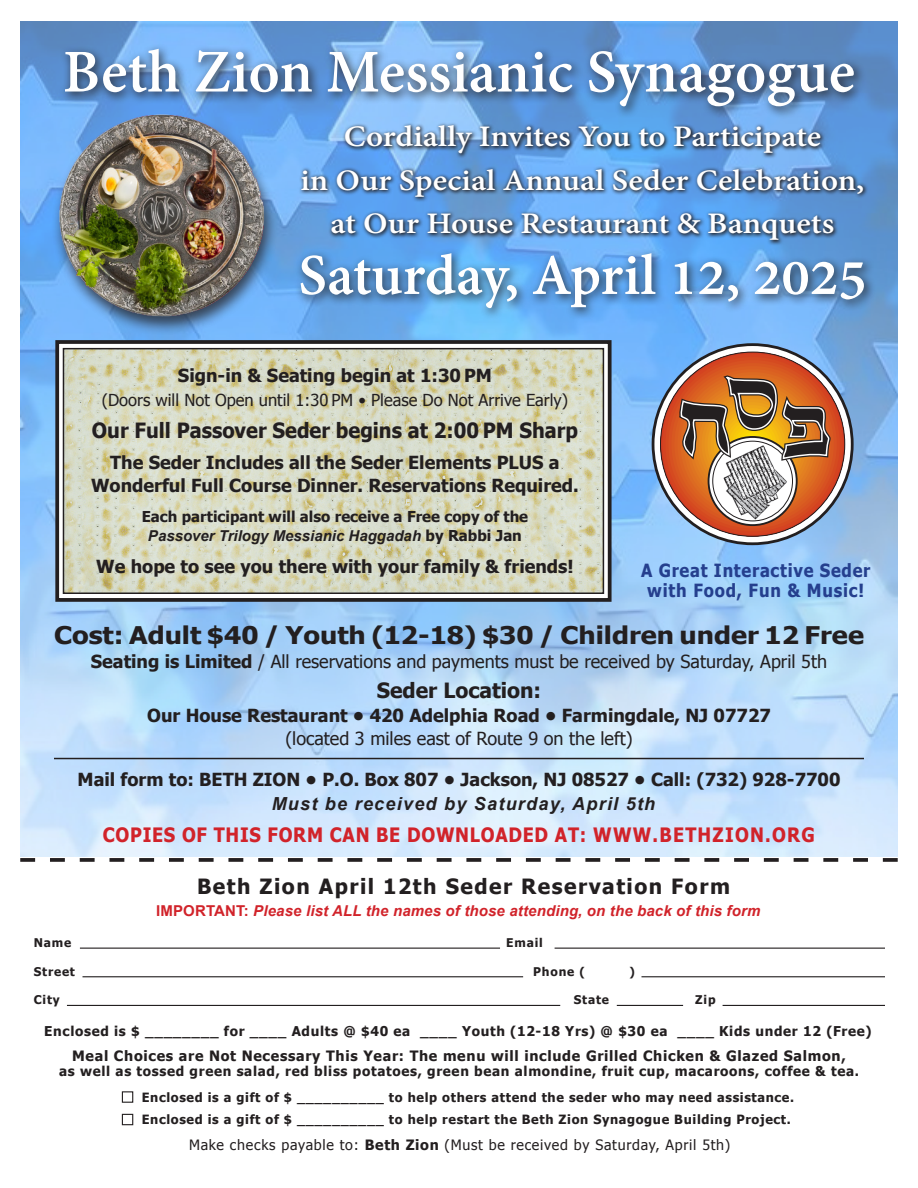
<style>
.page{position:relative;width:918px;height:1188px;background:#fff}
.page>*{position:absolute;margin:0;border:0;box-sizing:border-box;transform-origin:0 0}
.t1{font:700 66px "Adobe Devanagari";color:#fff}
.t2{font:700 63px "Adobe Devanagari";color:#fff}
.t3{font:700 32.4px/43.2px "Adobe Devanagari";color:#fff;text-align:center;scale:1.11 1}
.t4{font:700 24.3px "Tahoma";color:#231f20;scale:1.11 1}
.t5{font:700 21px "Tahoma";color:#231f20;scale:.95 1}
.t6{font:700 21px "Tahoma";letter-spacing:.07em;color:#231f20}
.t7{font:700 21px "Tahoma";color:#231f20}
.t8{font:700 19.8px "Tahoma";letter-spacing:.04em;color:#d1232a;scale:.91 1}
.t9{font:700 18.15px "Tahoma";letter-spacing:.045em;color:#253f8e;scale:.91 1}
.t10{font:700 18px "Tahoma";color:#231f20}
.t11{font:18px "Tahoma";color:#231f20}
.t12{font:italic 700 18px "Arial";letter-spacing:.07em;color:#231f20}
.t13{font:16.5px "Tahoma";color:#231f20}
.t14{font:italic 700 15px "Arial";letter-spacing:.01em;color:#d1232a}
.t15{font:700 15px "Tahoma";color:#231f20}
.t16{font:italic 700 15px "Arial";color:#231f20}
.t17{font:700 14.25px "Tahoma";letter-spacing:.05em;color:#231f20}
.t18{font:14.25px "Tahoma";letter-spacing:.05em;color:#231f20}
.t19{font:700 13.5px "Tahoma";letter-spacing:.05em;color:#231f20}
.t20{font:700 12.75px "Tahoma";letter-spacing:.05em;color:#231f20}
.t21{font:700 12px "Tahoma";letter-spacing:.07em;color:#231f20}
.s1{font-family:"Tahoma";font-style:normal}
.s2{font-weight:700}
.s3{font-style:normal}
</style>
<div class="page">
<img style="left:20px;top:21px;width:878px;height:835px">
<div style="left:59px;top:43px;width:807px;height:77px;background:#231f20;opacity:.75"></div>
<div style="left:52px;top:112px;width:226px;height:223px;background:#231f20;opacity:.75"></div>
<img style="left:53px;top:108px;width:217px;height:214px">
<svg style="left:298px;top:122px;width:571px;height:124px;background:#588bc3"></svg>
<div style="left:294px;top:248px;width:582px;height:73px;background:#231f20;opacity:.75"></div>
<hr style="left:80px;top:948px;width:420px;height:1px;background:#231f20">
<hr style="left:555px;top:948px;width:330px;height:1px;background:#231f20">
<div style="left:122px;top:1091px;width:11px;height:12px;border:1px solid #231f20"></div>
<div style="left:122px;top:1114px;width:11px;height:11px;border:1px solid #231f20"></div>
<hr style="left:83px;top:976px;width:440px;height:1px;background:#231f20">
<hr style="left:641px;top:976px;width:244px;height:1px;background:#231f20">
<hr style="left:67px;top:1005px;width:493px;height:1px;background:#231f20">
<hr style="left:617px;top:1005px;width:66px;height:1px;background:#231f20">
<hr style="left:723px;top:1005px;width:162px;height:1px;background:#231f20">
<hr style="left:54px;top:758px;width:810px;height:1px;background:#231f20">
<svg style="left:653px;top:345px;width:199px;height:199px"></svg>
<svg style="left:661px;top:352px;width:184px;height:184px;background:#b1836b"></svg>
<div style="left:57px;top:342px;width:553px;height:258px;background:linear-gradient(to right,#fff,#fff)"></div>
<div style="left:55px;top:340px;width:557px;height:262px;border:4px solid #231f20"></div>
<img style="left:66px;top:351px;width:535px;height:240px">
<div style="left:63px;top:348px;width:541px;height:246px;border:2px solid #231f20"></div>
<svg style="left:20px;top:858px;width:878px;height:4px"></svg>
<p class="t1" style="left:63px;top:34px;width:794px">Beth Zion Messianic Synagogue</p>
<p class="t3" style="left:344px;top:119px;width:432px">Cordially Invites You to Participate</p>
<p class="t3" style="left:300px;top:162px;width:510px">in Our Special Annual Seder Celebration, at Our House Restaurant &amp; Banquets</p>
<p class="t2" style="left:298px;top:239px;width:570px">Saturday, April 12, 2025</p>
<p class="t10" style="left:178px;top:363px;width:315px">Sign-in &amp; Seating begin at 1:30 PM</p>
<p class="t13" style="left:102px;top:389px;width:468px">(Doors will Not Open until 1:30 PM • Please Do Not Arrive Early)</p>
<p class="t5" style="left:92px;top:415px;width:513px">Our Full Passover Seder begins at 2:00 PM Sharp</p>
<p class="t10" style="left:110px;top:450px;width:451px">The Seder Includes all the Seder Elements PLUS a</p>
<p class="t10" style="left:91px;top:472px;width:489px">Wonderful Full Course Dinner. Reservations Required.</p>
<p class="t15" style="left:142px;top:506px;width:388px">Each participant will also receive a Free copy of the</p>
<p class="t16" style="left:148px;top:526px;width:375px">Passover Trilogy Messianic Haggadah <span class="s1">by Rabbi Jan</span></p>
<p class="t10" style="left:96px;top:553px;width:479px">We hope to see you there with your family &amp; friends!</p>
<p class="t9" style="left:641px;top:558px;width:254px">A Great Interactive Seder</p>
<p class="t9" style="left:647px;top:578px;width:240px">with Food, Fun &amp; Music!</p>
<p class="t4" style="left:54px;top:618px;width:731px">Cost: Adult $40 / Youth (12-18) $30 / Children under 12 Free</p>
<p class="t11" style="left:91px;top:650px;width:738px"><span class="s2">Seating is Limited</span> / All reservations and payments must be received by Saturday, April 5th</p>
<p class="t7" style="left:377px;top:676px;width:166px">Seder Location:</p>
<p class="t10" style="left:147px;top:703px;width:625px">Our House Restaurant • 420 Adelphia Road • Farmingdale, NJ 07727</p>
<p class="t11" style="left:285px;top:726px;width:349px">(located 3 miles east of Route 9 on the left)</p>
<p class="t10" style="left:78px;top:767px;width:764px">Mail form to: BETH ZION • P.O. Box 807 • Jackson, NJ 08527 • Call: (732) 928-7700</p>
<p class="t12" style="left:272px;top:792px;width:385px">Must be received by Saturday, April 5th</p>
<p class="t8" style="left:103px;top:821px;width:784px">COPIES OF THIS FORM CAN BE DOWNLOADED AT: WWW.BETHZION.ORG</p>
<p class="t6" style="left:197px;top:872px;width:535px">Beth Zion April 12th Seder Reservation Form</p>
<p class="t14" style="left:156px;top:901px;width:606px"><span class="s3">IMPORTANT:</span> Please list ALL the names of those attending, on the back of this form</p>
<p class="t21" style="left:34px;top:934px;width:39px">Name</p>
<p class="t21" style="left:506px;top:934px;width:38px">Email</p>
<p class="t21" style="left:34px;top:963px;width:43px">Street</p>
<p class="t21" style="left:533px;top:963px;width:53px">Phone (</p>
<p class="t21" style="left:629px;top:963px;width:7px">)</p>
<p class="t21" style="left:34px;top:991px;width:28px">City</p>
<p class="t21" style="left:574px;top:991px;width:37px">State</p>
<p class="t21" style="left:695px;top:991px;width:22px">Zip</p>
<p class="t19" style="left:44px;top:1021px;width:829px">Enclosed is $ ________ for ____ Adults @ $40 ea ____ Youth (12-18 Yrs) @ $30 ea ____ Kids under 12 (Free)</p>
<p class="t17" style="left:72px;top:1046px;width:775px">Meal Choices are Not Necessary This Year: The menu will include Grilled Chicken &amp; Glazed Salmon,</p>
<p class="t19" style="left:59px;top:1062px;width:801px">as well as tossed green salad, red bliss potatoes, green bean almondine, fruit cup, macaroons, coffee &amp; tea.</p>
<p class="t20" style="left:142px;top:1088px;width:654px">Enclosed is a gift of $ __________ to help others attend the seder who may need assistance.</p>
<p class="t20" style="left:142px;top:1111px;width:651px">Enclosed is a gift of $ __________ to help restart the Beth Zion Synagogue Building Project.</p>
<p class="t18" style="left:189px;top:1135px;width:543px">Make checks payable to: <span class="s2">Beth Zion</span> (Must be received by Saturday, April 5th)</p>
</div>
